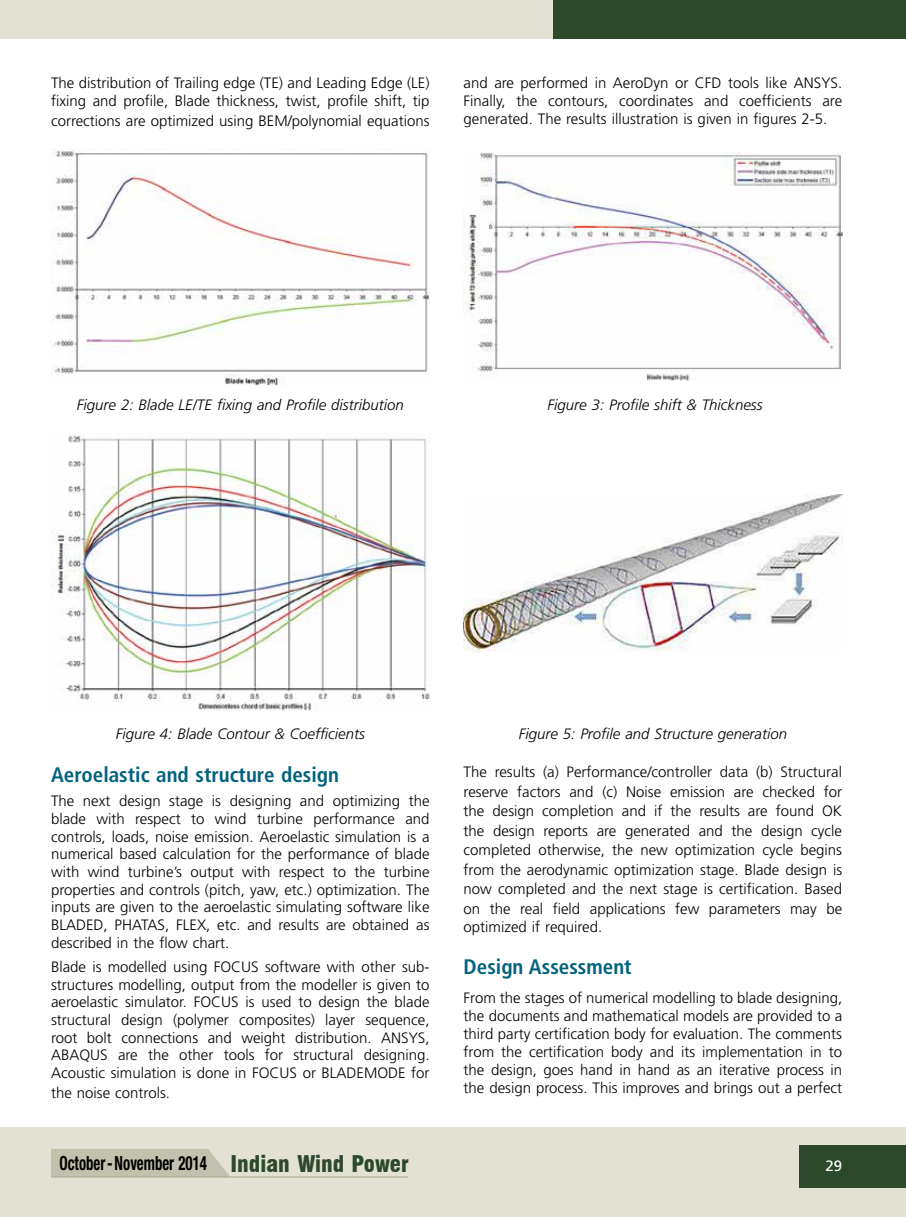
<style>
.page{position:relative;width:906px;height:1217px;background:#fff}
.page>*{position:absolute;margin:0;border:0;box-sizing:border-box;transform-origin:0 0}
.t1{font:700 condensed 21px "Frutiger LT Std";color:#00627d}
.t2{font:700 condensed 19.5px "Helvetica Neue LT Pro";color:#000;scale:.76 1}
.t3{font:300 15px/17.7px "Frutiger LT Std";color:#000;text-align:justify}
.t4{font:italic 300 15px "Frutiger LT Std";color:#000}
.t5{font:15px "Frutiger LT Std";color:#fff}
.s1{font-family:"Swiss 721 BT";font-weight:900;font-size:22.5px;color:#2d492c}
</style>
<div class="page">
<div style="left:553px;top:0;width:353px;height:38px;background:#2d492c"></div>
<div style="left:0;top:0;width:553px;height:38px;background:#e3e0d4"></div>
<div style="left:0;top:1127px;width:906px;height:89px;background:#e3e0d4"></div>
<hr style="left:0;top:0;width:1px;height:38px;background:#2d492c">
<div style="left:799px;top:1144px;width:107px;height:43px;background:#2d492c"></div>
<div style="left:51px;top:1149px;width:178px;height:27px;background:#c2c1ae"></div>
<hr style="left:51px;top:1176px;width:357px;height:1px;background:#a2a389">
<img style="left:51px;top:150px;width:378px;height:236px">
<img style="left:51px;top:434px;width:380px;height:277px">
<img style="left:463px;top:153px;width:379px;height:227px">
<img style="left:463px;top:495px;width:379px;height:156px">
<p class="t3" style="left:51px;top:74px;width:380px">The distribution of Trailing edge (TE) and Leading Edge (LE) fixing and profile, Blade thickness, twist, profile shift, tip</p>
<p class="t3" style="left:51px;top:112px;width:380px">corrections are optimized using BEM/polynomial equations</p>
<p class="t3" style="left:463px;top:74px;width:380px">and are performed in AeroDyn or CFD tools like ANSYS.<br>Finally, the contours, coordinates and coefficients are generated. The results illustration is given in figures 2-5.</p>
<p class="t4" style="left:77px;top:396px;width:328px">Figure 2: Blade LE/TE fixing and Profile distribution</p>
<p class="t4" style="left:547px;top:396px;width:217px">Figure 3: Profile shift &amp; Thickness</p>
<p class="t4" style="left:116px;top:725px;width:251px">Figure 4: Blade Contour &amp; Coefficients</p>
<h1 class="t1" style="left:51px;top:761px;width:290px">Aeroelastic and structure design</h1>
<p class="t3" style="left:51px;top:792px;width:380px">The next design stage is designing and optimizing the blade with respect to wind turbine performance and controls, loads, noise emission. Aeroelastic simulation is a numerical based calculation for the performance of blade with wind turbine’s output with respect to the turbine properties and controls (pitch, yaw, etc.) optimization. The inputs are given to the aeroelastic simulating software like BLADED, PHATAS, FLEX, etc. and results are obtained as described in the flow chart.</p>
<p class="t3" style="left:51px;top:957px;width:380px">Blade is modelled using FOCUS software with other sub&shy;structures modelling, output from the modeller is given to aeroelastic simulator. FOCUS is used to design the blade structural design (polymer composites) layer sequence, root bolt connections and weight distribution. ANSYS, ABAQUS are the other tools for structural designing.<br>Acoustic simulation is done in FOCUS or BLADEMODE for</p>
<p class="t3" style="left:51px;top:1083px;width:120px">the noise controls.</p>
<p class="t4" style="left:518px;top:725px;width:270px">Figure 5: Profile and Structure generation</p>
<p class="t3" style="left:463px;top:762px;width:380px;line-height:19.5px">The results (a) Performance/controller data (b) Structural reserve factors and (c) Noise emission are checked for the design completion and if the results are found OK the design reports are generated and the design cycle completed otherwise, the new optimization cycle begins from the aerodynamic optimization stage. Blade design is now completed and the next stage is certification. Based on the real field applications few parameters may be</p>
<p class="t3" style="left:463px;top:917px;width:140px">optimized if required.</p>
<h1 class="t1" style="left:463px;top:954px;width:169px">Design Assessment</h1>
<p class="t3" style="left:463px;top:988px;width:380px">From the stages of numerical modelling to blade designing, the documents and mathematical models are provided to a third party certification body for evaluation. The comments from the certification body and its implementation in to the design, goes hand in hand as an iterative process in the design process. This improves and brings out a perfect</p>
<h2 class="t2" style="left:60px;top:1150px;width:461px">October-November 2014 <span class="s1">Indian Wind Power</span></h2>
<p class="t5" style="left:825px;top:1156px;width:18px">29</p>
</div>
